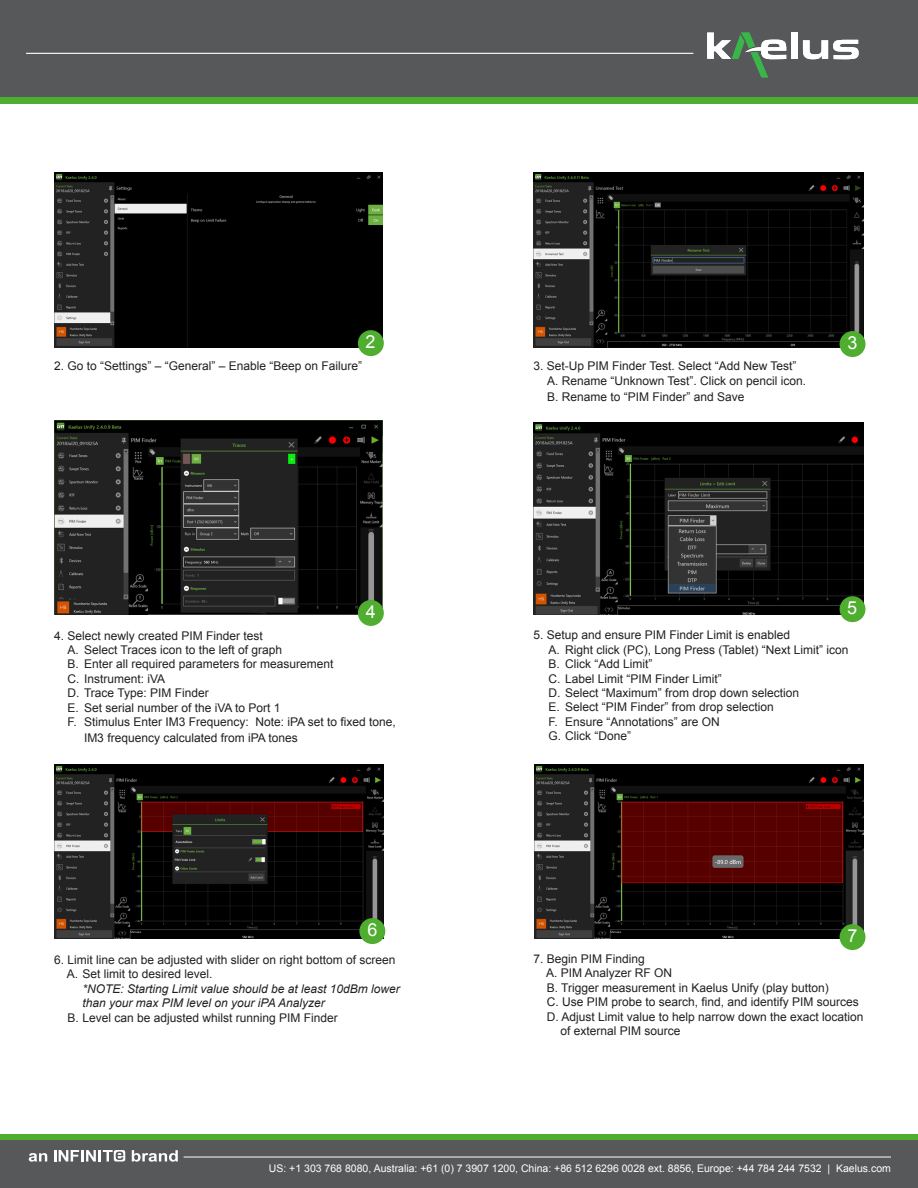
<style>
.page{position:relative;width:918px;height:1188px;background:#fff}
.page>*{position:absolute;margin:0;border:0;box-sizing:border-box;transform-origin:0 0}
.t1{font:18px "Arial";color:#fff}
.t2{font:12px/14.4px "Arial";color:#231f20}
.t3{font:italic 12px/14.4px "Arial";color:#231f20}
.t4{font:10.5px "Arial";color:#fff}
</style>
<div class="page">
<div style="left:0;top:0;width:918px;height:97px;background:#57585a"></div>
<hr style="left:26px;top:53px;width:667px;height:1px;background:#fff">
<div style="left:0;top:97px;width:918px;height:7px;background:#4fad2f"></div>
<div style="left:0;top:1134px;width:918px;height:6px;background:#4fad2f"></div>
<div style="left:0;top:1140px;width:918px;height:48px;background:#57585a"></div>
<hr style="left:184px;top:1157px;width:707px;height:1px;background:#fff">
<svg style="left:54px;top:1150px;width:71px;height:12px"></svg>
<svg style="left:132px;top:1150px;width:46px;height:12px"></svg>
<svg style="left:29px;top:1153px;width:18px;height:9px"></svg>
<div style="left:791px;top:33px;width:7px;height:26px;background:#fff"></div>
<svg style="left:803px;top:40px;width:56px;height:19px"></svg>
<svg style="left:707px;top:33px;width:79px;height:44px"></svg>
<img style="left:54px;top:172px;width:328px;height:176px">
<div style="left:359px;top:331px;width:24px;height:24px;background:#4fad2f;border-radius:50%"></div>
<div style="left:358px;top:330px;width:26px;height:26px;border:2px solid #4fad2f;border-radius:50%"></div>
<img style="left:534px;top:172px;width:330px;height:176px">
<div style="left:840px;top:332px;width:25px;height:24px;background:#4fad2f;border-radius:50%"></div>
<div style="left:840px;top:331px;width:25px;height:26px;border:2px solid #4fad2f;border-radius:50%"></div>
<img style="left:54px;top:421px;width:328px;height:194px">
<img style="left:534px;top:422px;width:330px;height:193px">
<div style="left:359px;top:601px;width:24px;height:24px;background:#4fad2f;border-radius:50%"></div>
<div style="left:358px;top:600px;width:26px;height:26px;border:2px solid #4fad2f;border-radius:50%"></div>
<div style="left:840px;top:597px;width:25px;height:24px;background:#4fad2f;border-radius:50%"></div>
<div style="left:840px;top:596px;width:25px;height:26px;border:2px solid #4fad2f;border-radius:50%"></div>
<img style="left:54px;top:764px;width:329px;height:175px">
<img style="left:534px;top:765px;width:330px;height:174px">
<div style="left:360px;top:919px;width:25px;height:24px;background:#4fad2f;border-radius:50%"></div>
<div style="left:359px;top:918px;width:26px;height:26px;border:2px solid #4fad2f;border-radius:50%"></div>
<div style="left:840px;top:925px;width:25px;height:24px;background:#4fad2f;border-radius:50%"></div>
<div style="left:840px;top:924px;width:25px;height:26px;border:2px solid #4fad2f;border-radius:50%"></div>
<p class="t1" style="left:365px;top:330px;width:12px">2</p>
<p class="t1" style="left:848px;top:331px;width:12px">3</p>
<p class="t2" style="left:54px;top:359px;width:310px">2. Go to “Settings” – “General” – Enable “Beep on Failure”</p>
<p class="t2" style="left:534px;top:359px;width:264px">3. Set-Up PIM Finder Test. Select “Add New Test”</p>
<p class="t2" style="left:547px;top:373px;width:261px">A. Rename “Unknown Test”. Click on pencil icon.</p>
<p class="t2" style="left:547px;top:390px;width:199px">B. Rename to “PIM Finder” and Save</p>
<p class="t1" style="left:366px;top:600px;width:12px">4</p>
<p class="t1" style="left:847px;top:596px;width:12px">5</p>
<p class="t2" style="left:54px;top:628px;width:210px">4. Select newly created PIM Finder test</p>
<p class="t2" style="left:68px;top:643px;width:216px">A. Select Traces icon to the left of graph</p>
<p class="t2" style="left:68px;top:657px;width:267px">B. Enter all required parameters for measurement</p>
<p class="t2" style="left:68px;top:671px;width:99px">C. Instrument: iVA</p>
<p class="t2" style="left:68px;top:686px;width:143px">D. Trace Type: PIM Finder</p>
<p class="t2" style="left:68px;top:700px;width:215px">E. Set serial number of the iVA to Port 1</p>
<p class="t2" style="left:84px;top:714px;width:313px;line-height:16.2px;text-indent:-16px">F. Stimulus Enter IM3 Frequency: Note: iPA set to fixed tone,<br>IM3 frequency calculated from iPA tones</p>
<p class="t2" style="left:534px;top:628px;width:258px">5. Setup and ensure PIM Finder Limit is enabled</p>
<p class="t2" style="left:549px;top:643px;width:301px">A. Right click (PC), Long Press (Tablet) “Next Limit” icon</p>
<p class="t2" style="left:549px;top:657px;width:105px">B. Click “Add Limit”</p>
<p class="t2" style="left:549px;top:671px;width:175px">C. Label Limit “PIM Finder Limit”</p>
<p class="t2" style="left:549px;top:686px;width:252px">D. Select “Maximum” from drop down selection</p>
<p class="t2" style="left:549px;top:700px;width:227px">E. Select “PIM Finder” from drop selection</p>
<p class="t2" style="left:549px;top:715px;width:173px">F. Ensure “Annotations” are ON<br>G. Click “Done”</p>
<p class="t1" style="left:367px;top:918px;width:12px">6</p>
<p class="t1" style="left:848px;top:924px;width:12px">7</p>
<p class="t2" style="left:54px;top:953px;width:343px">6. Limit line can be adjusted with slider on right bottom of screen</p>
<p class="t2" style="left:67px;top:967px;width:147px">A. Set limit to desired level.</p>
<p class="t3" style="left:82px;top:982px;width:319px">*NOTE: Starting Limit value should be at least 10dBm lower than your max PIM level on your iPA Analyzer</p>
<p class="t2" style="left:67px;top:1010px;width:272px">B. Level can be adjusted whilst running PIM Finder</p>
<p class="t2" style="left:534px;top:952px;width:113px">7. Begin PIM Finding</p>
<p class="t2" style="left:546px;top:966px;width:128px">A. PIM Analyzer RF ON</p>
<p class="t2" style="left:547px;top:980px;width:284px">B. Trigger measurement in Kaelus Unify (play button)</p>
<p class="t2" style="left:547px;top:995px;width:314px">C. Use PIM probe to search, find, and identify PIM sources</p>
<p class="t2" style="left:561px;top:1009px;width:305px;text-indent:-14px">D. Adjust Limit value to help narrow down the exact location of external PIM source</p>
<p class="t4" style="left:269px;top:1161px;width:624px">US: +1 303 768 8080, Australia: +61 (0) 7 3907 1200, China: +86 512 6296 0028 ext. 8856, Europe: +44 784 244 7532 | Kaelus.com</p>
</div>
